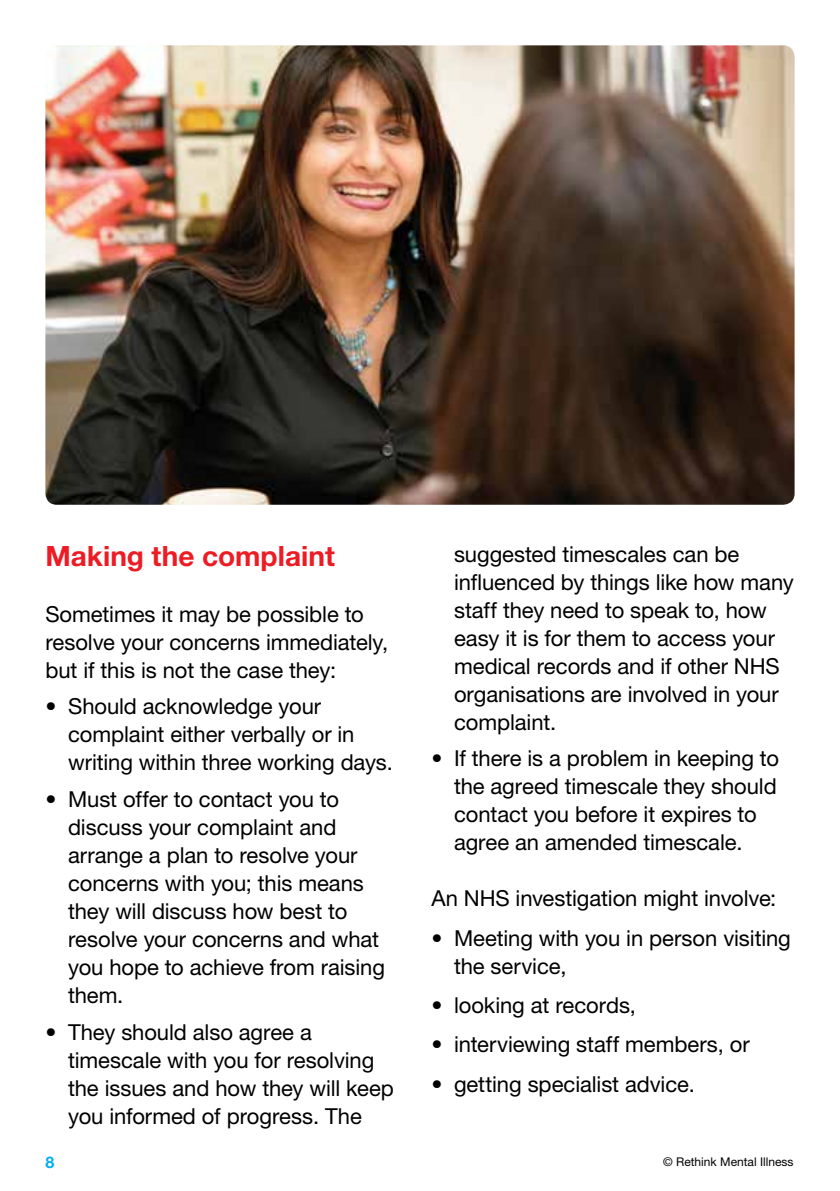
<style>
.page{position:relative;width:840px;height:1191px;background:#fff}
.page>*{position:absolute;margin:0;border:0;box-sizing:border-box;transform-origin:0 0}
.t1{font:700 28px "Helvetica Neue LT Pro";color:#ed1c24}
.t2{font:22px/28px "Helvetica Neue LT Pro";letter-spacing:-.005em;color:#000}
.t3{font:700 16px "Helvetica Neue LT Pro";color:#00aeef}
.t4{font:12px "Helvetica Neue LT Pro";color:#000}
</style>
<div class="page">
<img style="left:45px;top:45px;width:749px;height:460px">
<p class="t1" style="left:45px;top:538px;width:291px">Making the complaint</p>
<p class="t2" style="left:45px;top:600px;width:344px">Sometimes it may be possible to resolve your concerns immediately, but if this is not the case they:</p>
<p class="t2" style="left:68px;top:692px;width:326px;text-indent:-23px">• Should acknowledge your complaint either verbally or in writing within three working days.</p>
<p class="t2" style="left:68px;top:785px;width:318px;text-indent:-23px">• Must offer to contact you to discuss your complaint and arrange a plan to resolve your concerns with you; this means they will discuss how best to resolve your concerns and what you hope to achieve from raising them.</p>
<p class="t2" style="left:68px;top:1017px;width:327px;text-indent:-23px">• They should also agree a timescale with you for resolving the issues and how they will keep you informed of progress. The</p>
<p class="t2" style="left:454px;top:539px;width:341px">suggested timescales can be influenced by things like how many staff they need to speak to, how easy it is for them to access your medical records and if other NHS organisations are involved in your complaint.</p>
<p class="t2" style="left:454px;top:744px;width:326px;text-indent:-23px">• If there is a problem in keeping to the agreed timescale they should contact you before it expires to agree an amended timescale.</p>
<p class="t2" style="left:431px;top:884px;width:346px">An NHS investigation might involve:</p>
<p class="t2" style="left:454px;top:923px;width:338px;text-indent:-23px">• Meeting with you in person visiting the service,</p>
<p class="t2" style="left:431px;top:991px;width:206px">• looking at records,</p>
<p class="t2" style="left:431px;top:1030px;width:319px">• interviewing staff members, or</p>
<p class="t2" style="left:431px;top:1069px;width:265px">• getting specialist advice.</p>
<p class="t3" style="left:45px;top:1152px;width:10px">8</p>
<p class="t4" style="left:662px;top:1154px;width:132px">© Rethink Mental Illness</p>
</div>
